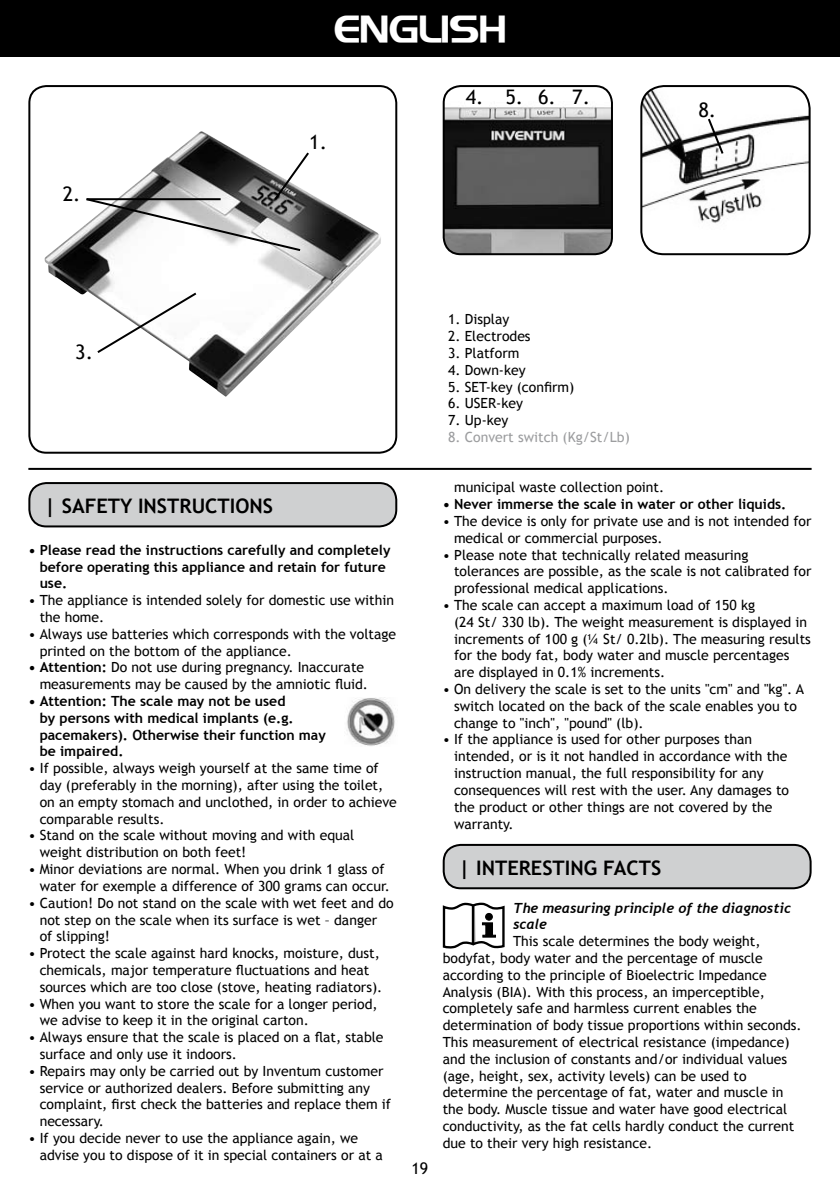
<style>
.page{position:relative;width:840px;height:1191px;background:#fff}
.page>*{position:absolute;margin:0;border:0;box-sizing:border-box;transform-origin:0 0}
.t1{font:36px "Longview";color:#fff}
.t2{font:700 20px "Trebuchet MS";color:#000}
.t3{font:20px "Trebuchet MS";color:#000}
.t4{font:16px "Trebuchet MS";color:#000}
.t5{font:14px/16.8px "Trebuchet MS";color:#000}
.t6{font:700 14px/16.8px "Trebuchet MS";color:#000}
.t7{font:italic 700 14px/16.8px "Trebuchet";color:#000}
.t8{font:14px "Trebuchet MS";color:#9c9d9f}
.s1{font-weight:700}
</style>
<div class="page">
<div style="left:0;top:0;width:839px;height:57px;background:#000"></div>
<hr style="left:28px;top:468px;width:783px;height:2px;background:#000">
<div style="left:29px;top:483px;width:367px;height:43px;background:#cfd0d1;border-radius:17px"></div>
<div style="left:28px;top:482px;width:369px;height:45px;border:2px solid #000;border-radius:17px"></div>
<img style="left:346px;top:697px;width:49px;height:49px">
<div style="left:443px;top:845px;width:367px;height:43px;background:#cfd0d1;border-radius:17px"></div>
<div style="left:442px;top:844px;width:369px;height:45px;border:2px solid #000;border-radius:17px"></div>
<svg style="left:442px;top:902px;width:62px;height:46px"></svg>
<hr style="left:474px;top:905px;width:1px;height:37px;background:#fff">
<img style="left:44px;top:131px;width:337px;height:258px">
<img style="left:31px;top:389px;width:365px;height:62px">
<div style="left:28px;top:85px;width:369px;height:369px;border:2px solid #000;border-radius:17px"></div>
<img style="left:443px;top:86px;width:168px;height:168px;border-radius:17px">
<div style="left:442px;top:85px;width:170px;height:170px;border:2px solid #000;border-radius:17px"></div>
<img style="left:641px;top:86px;width:168px;height:168px;border-radius:23px">
<div style="left:640px;top:85px;width:170px;height:170px;border:2px solid #000;border-radius:23px"></div>
<svg style="left:95px;top:291px;width:103px;height:64px"></svg>
<svg style="left:84px;top:150px;width:227px;height:102px"></svg>
<svg style="left:705px;top:116px;width:19px;height:40px"></svg>
<h2 class="t3" style="left:63px;top:182px;width:19px">2.</h2>
<h2 class="t3" style="left:75px;top:340px;width:19px">3.</h2>
<h1 class="t1" style="left:333px;top:7px;width:174px">ENGLISH</h1>
<h2 class="t3" style="left:309px;top:130px;width:19px">1.</h2>
<h2 class="t3" style="left:464px;top:85px;width:127px">24. 5. 6. 7.</h2>
<p class="t5" style="left:448px;top:311px;width:63px">1. Display</p>
<p class="t5" style="left:448px;top:328px;width:84px">2. Electrodes</p>
<p class="t5" style="left:448px;top:345px;width:73px">3. Platform</p>
<p class="t5" style="left:448px;top:362px;width:79px">4. Down-key</p>
<p class="t5" style="left:448px;top:378px;width:128px">5. SET-key (confirm)</p>
<p class="t5" style="left:448px;top:395px;width:76px">6. USER-key</p>
<p class="t5" style="left:448px;top:412px;width:62px">7. Up-key</p>
<p class="t8" style="left:448px;top:429px;width:183px">8. Convert switch (Kg/St/Lb)</p>
<h2 class="t3" style="left:698px;top:98px;width:19px">8.</h2>
<h2 class="t2" style="left:44px;top:493px;width:51px">| SAFETY</h2>
<h2 class="t2" style="left:138px;top:493px;width:136px">instructions</h2>
<p class="t6" style="left:40px;top:541px;width:352px;text-indent:-11px">• Please read the instructions carefully and completely before operating this appliance and retain for future use.</p>
<p class="t5" style="left:40px;top:592px;width:356px;text-indent:-11px">• The appliance is intended solely for domestic use within the home.</p>
<p class="t5" style="left:40px;top:625px;width:357px;text-indent:-11px">• Always use batteries which corresponds with the voltage printed on the bottom of the appliance.</p>
<p class="t5" style="left:28px;top:659px;width:341px;text-align:right"><span class="s1">• Attention:</span> Do not use during pregnancy. Inaccurate measurements may be caused by the amniotic fluid.</p>
<p class="t6" style="left:40px;top:692px;width:287px;text-indent:-11px">• Attention: The scale may not be used<br>by persons with medical implants (e.g. pacemakers). Otherwise their function may be impaired.</p>
<p class="t5" style="left:40px;top:760px;width:358px;text-indent:-11px">• If possible, always weigh yourself at the same time of day (preferably in the morning), after using the toilet, on an empty stomach and unclothed, in order to achieve comparable results.</p>
<p class="t5" style="left:40px;top:827px;width:316px;text-indent:-11px">• Stand on the scale without moving and with equal weight distribution on both feet!</p>
<p class="t5" style="left:40px;top:861px;width:351px;text-indent:-11px">• Minor deviations are normal. When you drink 1 glass of water for exemple a difference of 300 grams can occur.</p>
<p class="t5" style="left:40px;top:894px;width:355px;text-indent:-11px">• Caution! Do not stand on the scale with wet feet and do not step on the scale when its surface is wet – danger<br>of slipping!</p>
<p class="t5" style="left:40px;top:945px;width:344px;text-indent:-11px">• Protect the scale against hard knocks, moisture, dust, chemicals, major temperature fluctuations and heat sources which are too close (stove, heating radiators).</p>
<p class="t5" style="left:40px;top:995px;width:339px;text-indent:-11px">• When you want to store the scale for a longer period, we advise to keep it in the original carton.</p>
<p class="t5" style="left:40px;top:1029px;width:345px;text-indent:-11px">• Always ensure that the scale is placed on a flat, stable surface and only use it indoors.</p>
<p class="t5" style="left:40px;top:1062px;width:353px;text-indent:-11px">• Repairs may only be carried out by Inventum customer service or authorized dealers. Before submitting any complaint, first check the batteries and replace them if necessary.</p>
<p class="t5" style="left:40px;top:1129px;width:344px;text-indent:-11px">• If you decide never to use the appliance again, we advise you to dispose of it in special containers or at a</p>
<p class="t4" style="left:411px;top:1159px;width:18px">19</p>
<p class="t5" style="left:454px;top:479px;width:211px">municipal waste collection point.</p>
<p class="t6" style="left:442px;top:496px;width:345px">• Never immerse the scale in water or other liquids.</p>
<p class="t5" style="left:454px;top:513px;width:359px;text-indent:-11px">• The device is only for private use and is not intended for medical or commercial purposes.</p>
<p class="t5" style="left:454px;top:546px;width:359px;text-indent:-11px">• Please note that technically related measuring tolerances are possible, as the scale is not calibrated for professional medical applications.</p>
<p class="t5" style="left:454px;top:597px;width:358px;text-indent:-11px">• The scale can accept a maximum load of 150 kg<br>(24 St/ 330 lb). The weight measurement is displayed in increments of 100 g (¼ St/ 0.2lb). The measuring results for the body fat, body water and muscle percentages are displayed in 0.1% increments.</p>
<p class="t5" style="left:454px;top:681px;width:351px;text-indent:-11px">• On delivery the scale is set to the units "cm" and "kg". A switch located on the back of the scale enables you to change to "inch", "pound" (lb).</p>
<p class="t5" style="left:454px;top:731px;width:336px;text-indent:-11px">• If the appliance is used for other purposes than intended, or is it not handled in accordance with the instruction manual, the full responsibility for any consequences will rest with the user. Any damages to the product or other things are not covered by the warranty.</p>
<h2 class="t2" style="left:458px;top:855px;width:204px">| interesting facts</h2>
<p class="t7" style="left:513px;top:899px;width:279px">The measuring principle of the diagnostic scale</p>
<p class="t5" style="left:442px;top:933px;width:360px;text-indent:70px">This scale determines the body weight, bodyfat, body water and the percentage of muscle according to the principle of Bioelectric Impedance Analysis (BIA). With this process, an imperceptible, completely safe and harmless current enables the determination of body tissue proportions within seconds.<br>This measurement of electrical resistance (impedance) and the inclusion of constants and/or individual values (age, height, sex, activity levels) can be used to determine the percentage of fat, water and muscle in the body. Muscle tissue and water have good electrical conductivity, as the fat cells hardly conduct the current due to their very high resistance.</p>
</div>
